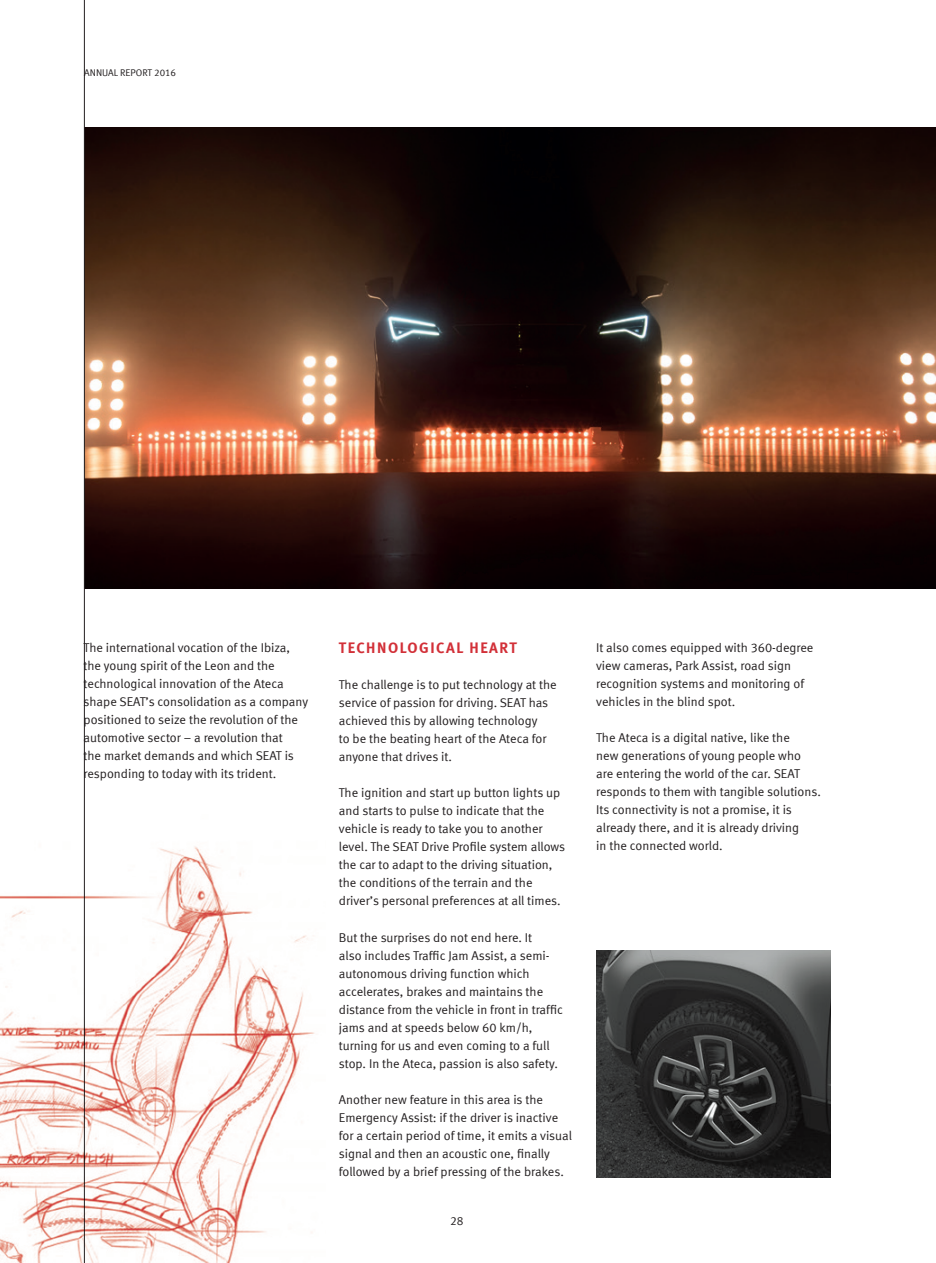
<style>
.page{position:relative;width:936px;height:1263px;background:#fff}
.page>*{position:absolute;margin:0;border:0;box-sizing:border-box;transform-origin:0 0}
.t1{font:700 15px "Seat Meta";letter-spacing:.1em;color:#d23038}
.t2{font:12.75px/18px "Seat Meta Normal";color:#231f20}
.t3{font:12px "Seat Meta Normal";color:#231f20}
.t4{font:9.75px "Seat Meta Normal";color:#231f20}
</style>
<div class="page">
<img style="left:85px;top:128px;width:850px;height:461px">
<hr style="left:84px;top:0;width:1px;height:1263px;background:#231f20">
<img style="left:0;top:814px;width:315px;height:449px">
<img style="left:596px;top:950px;width:234px;height:228px">
<p class="t4" style="left:84px;top:67px;width:93px">ANNUAL REPORT 2016</p>
<p class="t2" style="left:84px;top:638px;width:226px">The international vocation of the Ibiza, the young spirit of the Leon and the technological innovation of the Ateca shape SEAT’s consolidation as a company positioned to seize the revolution of the automotive sector – a revolution that<br>the market demands and which SEAT is responding to today with its trident.</p>
<p class="t1" style="left:339px;top:639px;width:179px">TECHNOLOGICAL HEART</p>
<p class="t2" style="left:339px;top:676px;width:219px">The challenge is to put technology at the service of passion for driving. SEAT has achieved this by allowing technology<br>to be the beating heart of the Ateca for anyone that drives it.</p>
<p class="t2" style="left:339px;top:784px;width:228px">The ignition and start up button lights up and starts to pulse to indicate that the vehicle is ready to take you to another level. The SEAT Drive Profile system allows the car to adapt to the driving situation, the conditions of the terrain and the driver’s personal preferences at all times.</p>
<p class="t2" style="left:339px;top:928px;width:225px">But the surprises do not end here. It<br>also includes Traffic Jam Assist, a semi&shy;autonomous driving function which accelerates, brakes and maintains the distance from the vehicle in front in traffic jams and at speeds below 60 km/h, turning for us and even coming to a full stop. In the Ateca, passion is also safety.</p>
<p class="t2" style="left:339px;top:1090px;width:235px">Another new feature in this area is the Emergency Assist: if the driver is inactive for a certain period of time, it emits a visual signal and then an acoustic one, finally followed by a brief pressing of the brakes.</p>
<p class="t3" style="left:450px;top:1214px;width:15px">28</p>
<p class="t2" style="left:596px;top:638px;width:219px">It also comes equipped with 360-degree view cameras, Park Assist, road sign recognition systems and monitoring of vehicles in the blind spot.</p>
<p class="t2" style="left:596px;top:728px;width:226px">The Ateca is a digital native, like the<br>new generations of young people who are entering the world of the car. SEAT responds to them with tangible solutions.<br>Its connectivity is not a promise, it is already there, and it is already driving<br>in the connected world.</p>
</div>
